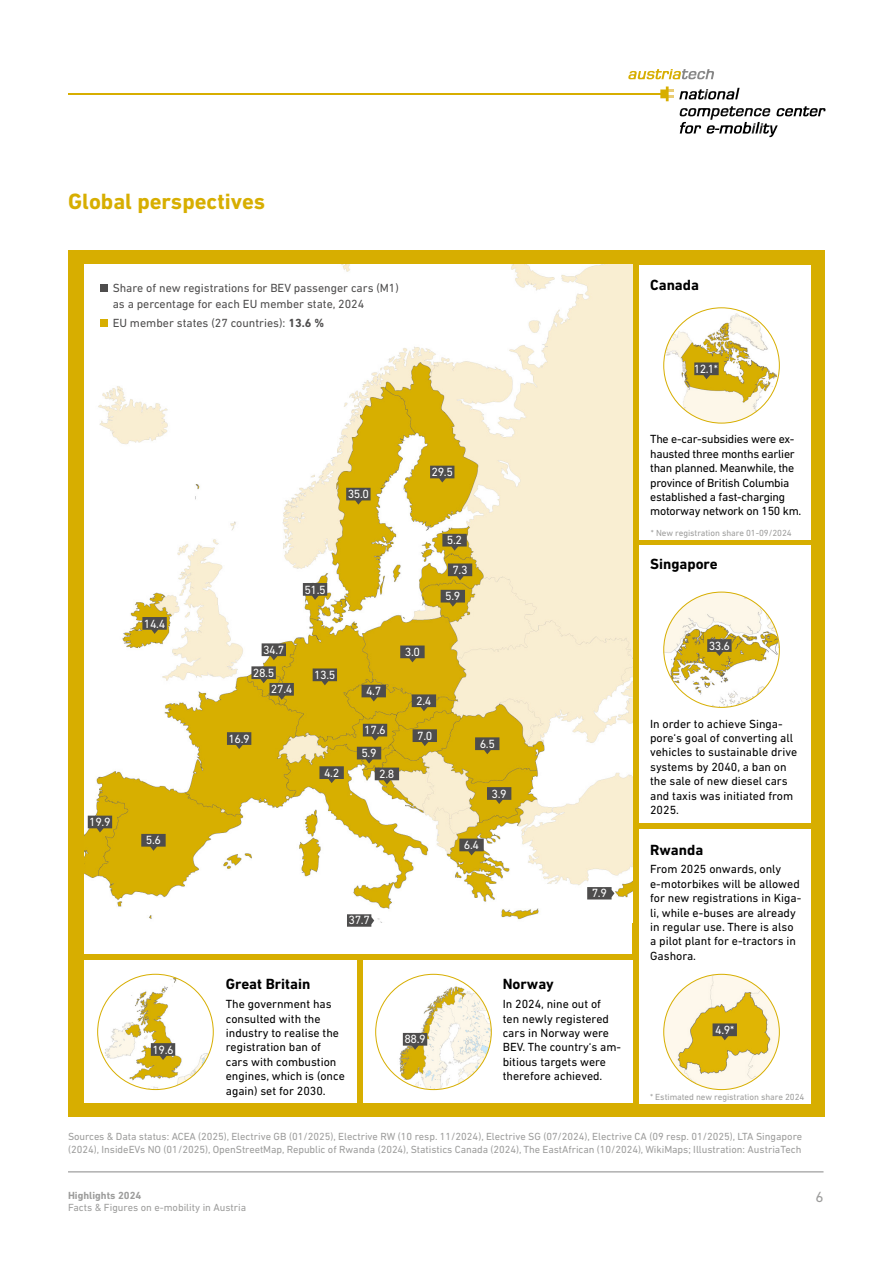
<style>
.page{position:relative;width:893px;height:1263px;background:#fff}
.page>*{position:absolute;margin:0;border:0;box-sizing:border-box;transform-origin:0 0}
.H2{font:700 22.5px "DIN Next LT Pro";color:#d7ae00}
.t1{font:700 15px "DIN Next LT Pro";color:#000}
.t2{font:15px "DIN Next LT Pro";color:#9d9d9c}
.t3{font:12.15px "DIN Next LT Pro";letter-spacing:-.03em;color:#fff}
.t4{font:12px/14.4px "DIN Next LT Pro";color:#000}
.t5{font:12px/14.4px "DIN Next LT Pro";letter-spacing:-.02em;color:#000}
.t6{font:12px/16.2px "DIN Next LT Pro";color:#4e4d4d}
.P_Quelle{font:10.5px/12.6px "DIN Next LT Pro";color:#9d9d9c}
.t7{font:700 10.5px "DIN Next LT Pro";color:#9d9d9c}
.t8{font:9px "DIN Next LT Pro";letter-spacing:-.005em;color:#9d9d9c}
.s1{font-weight:700}
</style>
<div class="page">
<img style="left:363px;top:1116px;width:269px;height:1px">
<img style="left:84px;top:1116px;width:273px;height:1px">
<div style="left:69px;top:250px;width:756px;height:866px;background:#d7ae00"></div>
<div style="left:363px;top:960px;width:269px;height:143px;background:#fff"></div>
<div style="left:84px;top:960px;width:273px;height:143px;background:#fff"></div>
<div style="left:84px;top:265px;width:548px;height:689px;background:#fff"></div>
<div style="left:639px;top:545px;width:171px;height:278px;background:#fff"></div>
<div style="left:639px;top:265px;width:171px;height:274px;background:#fff"></div>
<div style="left:639px;top:829px;width:171px;height:274px;background:#fff"></div>
<img style="left:84px;top:265px;width:548px;height:658px">
<img style="left:98px;top:974px;width:115px;height:115px;border-radius:58px">
<img style="left:376px;top:974px;width:115px;height:115px;border-radius:58px">
<img style="left:664px;top:592px;width:115px;height:115px;border-radius:58px">
<img style="left:664px;top:310px;width:115px;height:113px">
<img style="left:664px;top:974px;width:115px;height:115px;border-radius:58px">
<hr style="left:68px;top:1171px;width:755px;height:1px;background:#878787">
<svg style="left:346px;top:488px;width:25px;height:17px"></svg>
<svg style="left:303px;top:583px;width:24px;height:17px"></svg>
<svg style="left:430px;top:466px;width:24px;height:16px"></svg>
<svg style="left:448px;top:563px;width:24px;height:17px"></svg>
<svg style="left:442px;top:534px;width:25px;height:17px"></svg>
<svg style="left:441px;top:590px;width:24px;height:17px"></svg>
<svg style="left:262px;top:643px;width:24px;height:17px"></svg>
<svg style="left:141px;top:834px;width:25px;height:17px"></svg>
<svg style="left:363px;top:724px;width:24px;height:17px"></svg>
<svg style="left:413px;top:729px;width:24px;height:17px"></svg>
<svg style="left:400px;top:645px;width:25px;height:17px"></svg>
<svg style="left:362px;top:685px;width:24px;height:16px"></svg>
<svg style="left:412px;top:694px;width:24px;height:17px"></svg>
<svg style="left:475px;top:737px;width:24px;height:17px"></svg>
<svg style="left:487px;top:787px;width:24px;height:17px"></svg>
<svg style="left:319px;top:766px;width:25px;height:17px"></svg>
<svg style="left:459px;top:838px;width:25px;height:17px"></svg>
<svg style="left:357px;top:747px;width:42px;height:37px;background:#a1914c"></svg>
<svg style="left:251px;top:666px;width:43px;height:34px"></svg>
<svg style="left:142px;top:617px;width:25px;height:17px"></svg>
<svg style="left:313px;top:668px;width:24px;height:17px"></svg>
<svg style="left:88px;top:816px;width:24px;height:16px"></svg>
<svg style="left:347px;top:914px;width:27px;height:13px"></svg>
<svg style="left:587px;top:887px;width:27px;height:12px"></svg>
<div style="left:100px;top:284px;width:8px;height:8px;background:#4e4d4d"></div>
<div style="left:100px;top:319px;width:8px;height:7px;background:#d7ae00"></div>
<svg style="left:227px;top:732px;width:24px;height:17px"></svg>
<svg style="left:151px;top:1043px;width:24px;height:17px"></svg>
<svg style="left:403px;top:1033px;width:24px;height:17px"></svg>
<svg style="left:707px;top:639px;width:25px;height:17px"></svg>
<svg style="left:712px;top:1023px;width:25px;height:17px"></svg>
<svg style="left:694px;top:362px;width:25px;height:17px"></svg>
<hr style="left:69px;top:93px;width:595px;height:2px;background:#d7ae00">
<svg style="left:679px;top:88px;width:61px;height:11px"></svg>
<svg style="left:679px;top:106px;width:147px;height:31px"></svg>
<svg style="left:660px;top:87px;width:13px;height:14px"></svg>
<svg style="left:628px;top:69px;width:86px;height:10px"></svg>
<h2 class="H2" style="left:68px;top:188px;width:199px">Global perspectives</h2>
<p class="t6" style="left:113px;top:280px;width:288px">Share of new registrations for BEV passenger cars (M1) as a percentage for each EU member state, 2024</p>
<p class="t6" style="left:113px;top:314px;width:213px">EU member states (27 countries): <span class="s1">13.6 %</span></p>
<p class="t1" style="left:650px;top:276px;width:50px">Canada</p>
<p class="t3" style="left:694px;top:362px;width:26px">12.1*</p>
<p class="t3" style="left:144px;top:616px;width:23px">14.4</p>
<p class="t3" style="left:89px;top:815px;width:23px">19.9</p>
<p class="t3" style="left:146px;top:833px;width:17px">5.6</p>
<p class="t3" style="left:152px;top:1042px;width:23px">19.6</p>
<p class="t3" style="left:432px;top:465px;width:23px">29.5</p>
<p class="t3" style="left:348px;top:487px;width:23px">35.0</p>
<p class="t3" style="left:447px;top:533px;width:17px">5.2</p>
<p class="t3" style="left:452px;top:563px;width:17px">7.3</p>
<p class="t3" style="left:304px;top:582px;width:23px">51.5</p>
<p class="t3" style="left:445px;top:589px;width:17px">5.9</p>
<p class="t3" style="left:263px;top:643px;width:23px">34.7</p>
<p class="t3" style="left:271px;top:682px;width:23px">27.4</p>
<p class="t3" style="left:253px;top:666px;width:23px">28.5</p>
<p class="t3" style="left:314px;top:668px;width:23px">13.5</p>
<p class="t3" style="left:366px;top:684px;width:17px">4.7</p>
<p class="t3" style="left:405px;top:645px;width:17px">3.0</p>
<p class="t3" style="left:416px;top:694px;width:17px">2.4</p>
<p class="t3" style="left:228px;top:731px;width:23px">16.9</p>
<p class="t3" style="left:364px;top:723px;width:23px">17.6</p>
<p class="t3" style="left:361px;top:746px;width:17px">5.9</p>
<p class="t3" style="left:417px;top:729px;width:17px">7.0</p>
<p class="t3" style="left:480px;top:737px;width:17px">6.5</p>
<p class="t3" style="left:324px;top:766px;width:17px">4.2</p>
<p class="t3" style="left:379px;top:767px;width:17px">2.8</p>
<p class="t3" style="left:492px;top:786px;width:17px">3.9</p>
<p class="t3" style="left:464px;top:838px;width:17px">6.4</p>
<p class="t3" style="left:592px;top:886px;width:17px">7.9</p>
<p class="t3" style="left:348px;top:913px;width:23px">37.7</p>
<p class="t1" style="left:226px;top:975px;width:86px">Great Britain</p>
<p class="t4" style="left:226px;top:997px;width:120px">The government has consulted with the industry to realise the registration ban of cars with combustion engines, which is (once again) set for 2030.</p>
<p class="t3" style="left:404px;top:1032px;width:23px">88.9</p>
<p class="t1" style="left:503px;top:975px;width:52px">Norway</p>
<p class="t4" style="left:503px;top:997px;width:120px">In 2024, nine out of<br>ten newly registered cars in Norway were<br>BEV. The country‘s am&shy;bitious targets were therefore achieved.</p>
<p class="t5" style="left:650px;top:432px;width:153px">The e-car-subsidies were ex&shy;hausted three months earlier than planned. Meanwhile, the province of British Columbia established a fast-charging motorway network on 150 km.</p>
<p class="t8" style="left:651px;top:527px;width:142px">* New registration share 01-09/2024</p>
<p class="t1" style="left:650px;top:555px;width:69px">Singapore</p>
<p class="t3" style="left:709px;top:638px;width:23px">33.6</p>
<p class="t4" style="left:650px;top:716px;width:149px">In order to achieve Singa&shy;pore‘s goal of converting all vehicles to sustainable drive systems by 2040, a ban on the sale of new diesel cars and taxis was initiated from<br>2025.</p>
<p class="t1" style="left:650px;top:841px;width:55px">Rwanda</p>
<p class="t4" style="left:650px;top:862px;width:153px">From 2025 onwards, only e-motorbikes will be allowed for new registrations in Kiga&shy;li, while e-buses are already in regular use. There is also a pilot plant for e-tractors in<br>Gashora.</p>
<p class="t3" style="left:715px;top:1023px;width:20px">4.9*</p>
<p class="t8" style="left:650px;top:1092px;width:156px">* Estimated new registration share 2024</p>
<p class="P_Quelle" style="left:68px;top:1130px;width:736px">Sources &amp; Data status: ACEA (2025), Electrive GB (01/2025), Electrive RW (10 resp. 11/2024), Electrive SG (07/2024), Electrive CA (09 resp. 01/2025), LTA Singapore (2024), InsideEVs NO (01/2025), OpenStreetMap, Republic of Rwanda (2024), Statistics Canada (2024), The EastAfrican (10/2024), WikiMaps; Illustration: AustriaTech</p>
<p class="t7" style="left:68px;top:1189px;width:75px">Highlights 2024</p>
<p class="P_Quelle" style="left:68px;top:1201px;width:180px">Facts &amp; Figures on e-mobility in Austria</p>
<p class="t2" style="left:815px;top:1188px;width:10px">6</p>
</div>
